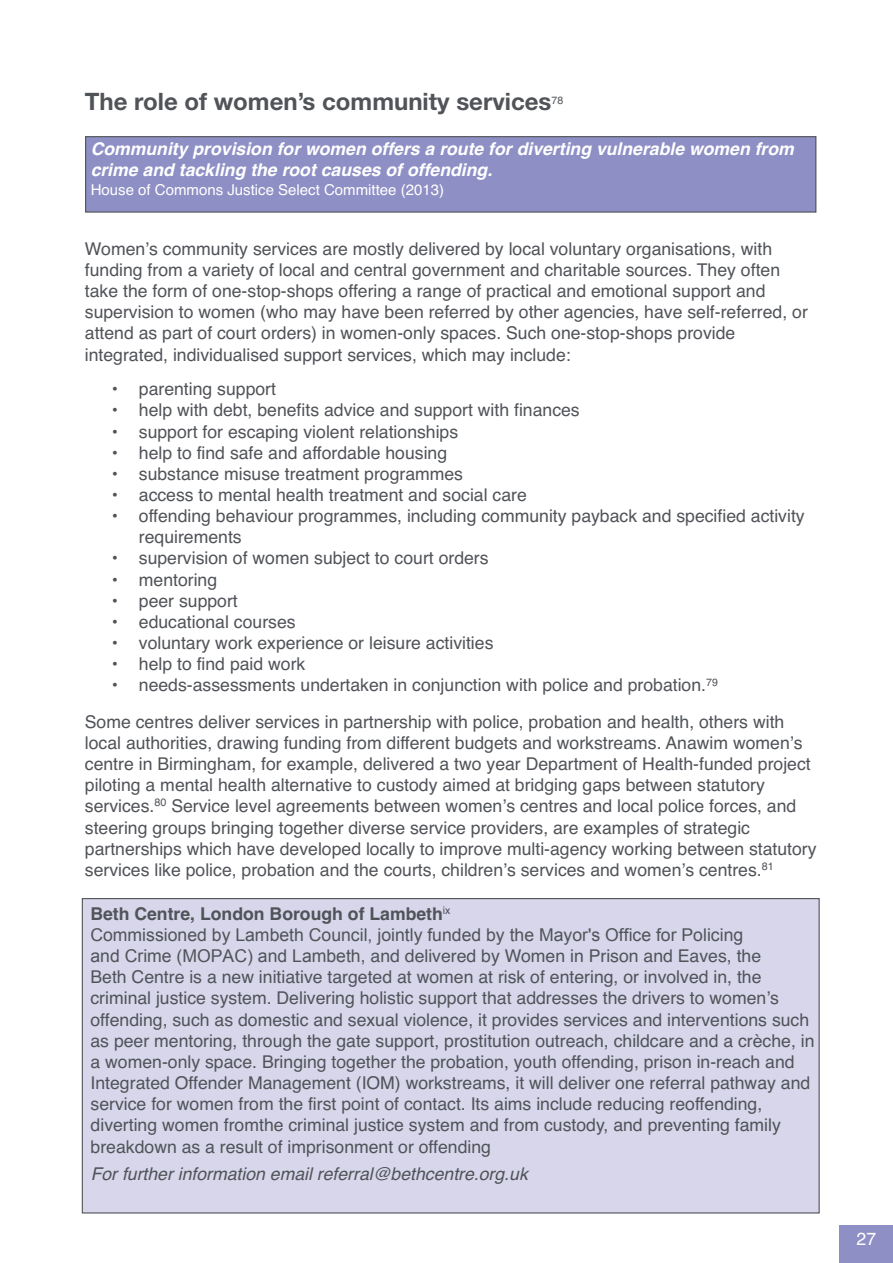
<style>
.page{position:relative;width:893px;height:1263px;background:#fff}
.page>*{position:absolute;margin:0;border:0;box-sizing:border-box;transform-origin:0 0}
.t1{font:700 24px "Helvetica Neue";color:#505358}
.t2{font:17.7px/21.1px "Helvetica";color:#505358}
.t3{font:italic 700 17.7px/21.1px "Helvetica";color:#fff}
.t4{font:17.7px "Arial";color:#505358}
.t5{font:italic 17.7px "Helvetica";color:#505358}
.t6{font:700 17.7px "Helvetica";color:#505358}
.t7{font:17.7px "Helvetica";color:#fff}
.t8{font:15px "Helvetica";color:#fff}
.t9{font:10.65px "Helvetica";color:#505358}
.s1{font-family:"Arial"}
</style>
<div class="page">
<div style="left:839px;top:1225px;width:54px;height:38px;background:#8d8fc5"></div>
<div style="left:86px;top:137px;width:729px;height:74px;background:#8d8fc5"></div>
<div style="left:85px;top:136px;width:731px;height:77px;border:1px solid #505358"></div>
<div style="left:83px;top:899px;width:736px;height:313px;background:#d7d6eb"></div>
<h1 class="t1" style="left:85px;top:86px;width:468px">The role of women’s community services</h1>
<p class="t9" style="left:551px;top:94px;width:13px">78</p>
<p class="t3" style="left:91px;top:138px;width:705px">Community provision for women offers a route for diverting vulnerable women from crime and tackling the root causes of offending.</p>
<p class="t8" style="left:91px;top:181px;width:355px">House of Commons Justice Select Committee (2013)</p>
<p class="t2" style="left:85px;top:238px;width:724px">Women’s community services are mostly delivered by local voluntary organisations, with funding from a variety of local and central government and charitable sources. They often take the form of one-stop-shops offering a range of practical and emotional support and supervision to women (who may have been referred by other agencies, have self-referred, or attend as part of court orders) in women-only spaces. Such one-stop-shops provide integrated, individualised support services, which may include:</p>
<p class="t2" style="left:112px;top:378px;width:166px">• parenting support</p>
<p class="t2" style="left:112px;top:400px;width:469px">• help with debt, benefits advice and support with finances</p>
<p class="t2" style="left:112px;top:421px;width:348px">• support for escaping violent relationships</p>
<p class="t2" style="left:112px;top:442px;width:337px">• help to find safe and affordable housing</p>
<p class="t2" style="left:112px;top:463px;width:353px">• substance misuse treatment programmes</p>
<p class="t2" style="left:112px;top:484px;width:416px">• access to mental health treatment and social care</p>
<p class="t2" style="left:139px;top:505px;width:667px;text-indent:-27px">• offending behaviour programmes, including community payback and specified activity requirements</p>
<p class="t2" style="left:112px;top:548px;width:378px">• supervision of women subject to court orders</p>
<p class="t2" style="left:112px;top:569px;width:107px">• mentoring</p>
<p class="t2" style="left:112px;top:590px;width:127px">• peer support</p>
<p class="t2" style="left:112px;top:611px;width:185px">• educational courses</p>
<p class="t2" style="left:112px;top:632px;width:383px">• voluntary work experience or leisure activities</p>
<p class="t2" style="left:139px;top:653px;width:581px;text-indent:-27px">• help to find paid work<br>needs-assessments undertaken in conjunction with police and probation.<sup>79</sup></p>
<p class="t2" style="left:85px;top:667px;width:701px;line-height:36.2px;text-indent:27px">•<br>Some centres deliver services in partnership with police, probation and health, others with</p>
<p class="t2" style="left:85px;top:732px;width:733px">local authorities, drawing funding from different budgets and workstreams. Anawim women’s centre in Birmingham, for example, delivered a two year Department of Health-funded project piloting a mental health alternative to custody aimed at bridging gaps between statutory services.<sup>80</sup> Service level agreements between women’s centres and local police forces, and steering groups bringing together diverse service providers, are examples of strategic partnerships which have developed locally to improve multi-agency working between statutory services like police, probation and the courts, children’s services and women’s centres.<sup>81</sup></p>
<p class="t6" style="left:90px;top:903px;width:362px">Beth Centre, London Borough of Lambeth<sup>ix</sup></p>
<p class="t4" style="left:90px;top:923px;width:654px">Commissioned by Lambeth Council, jointly funded by the Mayor's Office for Policing</p>
<p class="t2" style="left:90px;top:945px;width:726px"><span class="s1">and Crime (MOPAC) and Lambeth</span>, and delivered by Women in Prison and Eaves, the<br>Beth Centre is a new initiative targeted at women at risk of entering, or involved in, the criminal justice system. Delivering holistic support that addresses the drivers to women’s offending, such as domestic and sexual violence, it provides services and interventions such as peer mentoring, through the gate support, prostitution outreach, childcare and a crèche, in a women-only space. Bringing together the probation, youth offending, prison in-reach and Integrated Offender Management (IOM) workstreams, it will deliver one referral pathway and service for women from the first point of contact. Its aims include reducing reoffending, diverting women fromthe criminal justice system and from custody, and preventing family breakdown as a result of imprisonment or offending</p>
<p class="t5" style="left:91px;top:1163px;width:439px">For further information email referral@bethcentre.org.uk</p>
<p class="t7" style="left:856px;top:1228px;width:21px">27</p>
</div>
